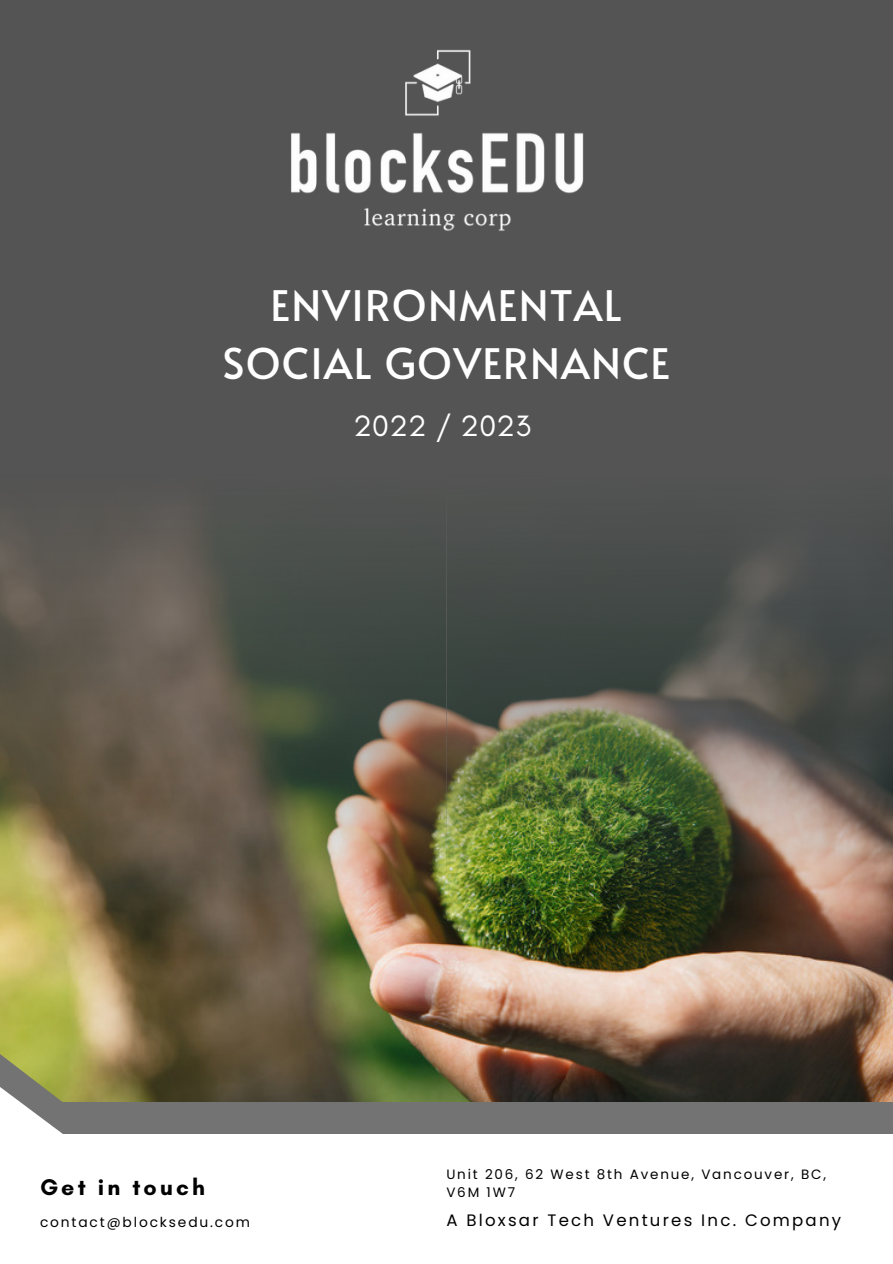
<style>
.page{position:relative;width:893px;height:1264px;background:#fff}
.page>*{position:absolute;margin:0;border:0;box-sizing:border-box;transform-origin:0 0}
.t1{font:42px/58.5px "Alata";letter-spacing:.03em;color:#fff;text-align:center}
.t2{font:30px "Glacial Indifference";letter-spacing:.015em;color:#fff}
.t3{font:700 23.1px "Glacial Indifference";letter-spacing:.135em;color:#000}
.t4{font:16.5px "Poppins";letter-spacing:.135em;color:#000}
.t5{font:13.8px "Poppins";letter-spacing:.135em;color:#000}
.t6{font:13.5px/18px "Poppins";letter-spacing:.135em;color:#000}
</style>
<div class="page">
<div style="left:0;top:0;width:892px;height:475px;background:#545454"></div>
<img style="left:0;top:913px;width:892px;height:188px">
<svg style="left:0;top:475px;width:446px;height:438px"></svg>
<img style="left:446px;top:475px;width:446px;height:438px">
<img style="left:291px;top:49px;width:293px;height:182px">
<div style="left:40px;top:1101px;width:852px;height:161px;background:#737373"></div>
<svg style="left:0;top:1048px;width:464px;height:54px"></svg>
<svg style="left:0;top:1081px;width:424px;height:52px"></svg>
<div style="left:40px;top:1133px;width:852px;height:129px;background:#fff"></div>
<h1 class="t1" style="left:222px;top:274px;width:449px">ENVIRONMENTAL<br>SOCIAL GOVERNANCE</h1>
<h2 class="t2" style="left:353px;top:408px;width:179px">2022 / 2023</h2>
<h3 class="t3" style="left:40px;top:1172px;width:166px">Get in touch</h3>
<p class="t5" style="left:40px;top:1211px;width:211px">contact@blocksedu.com</p>
<p class="t6" style="left:446px;top:1165px;width:381px">Unit 206, 62 West 8th Avenue, Vancouver, BC,<br>V6M 1W7</p>
<p class="t4" style="left:446px;top:1208px;width:396px">A Bloxsar Tech Ventures Inc. Company</p>
</div>
